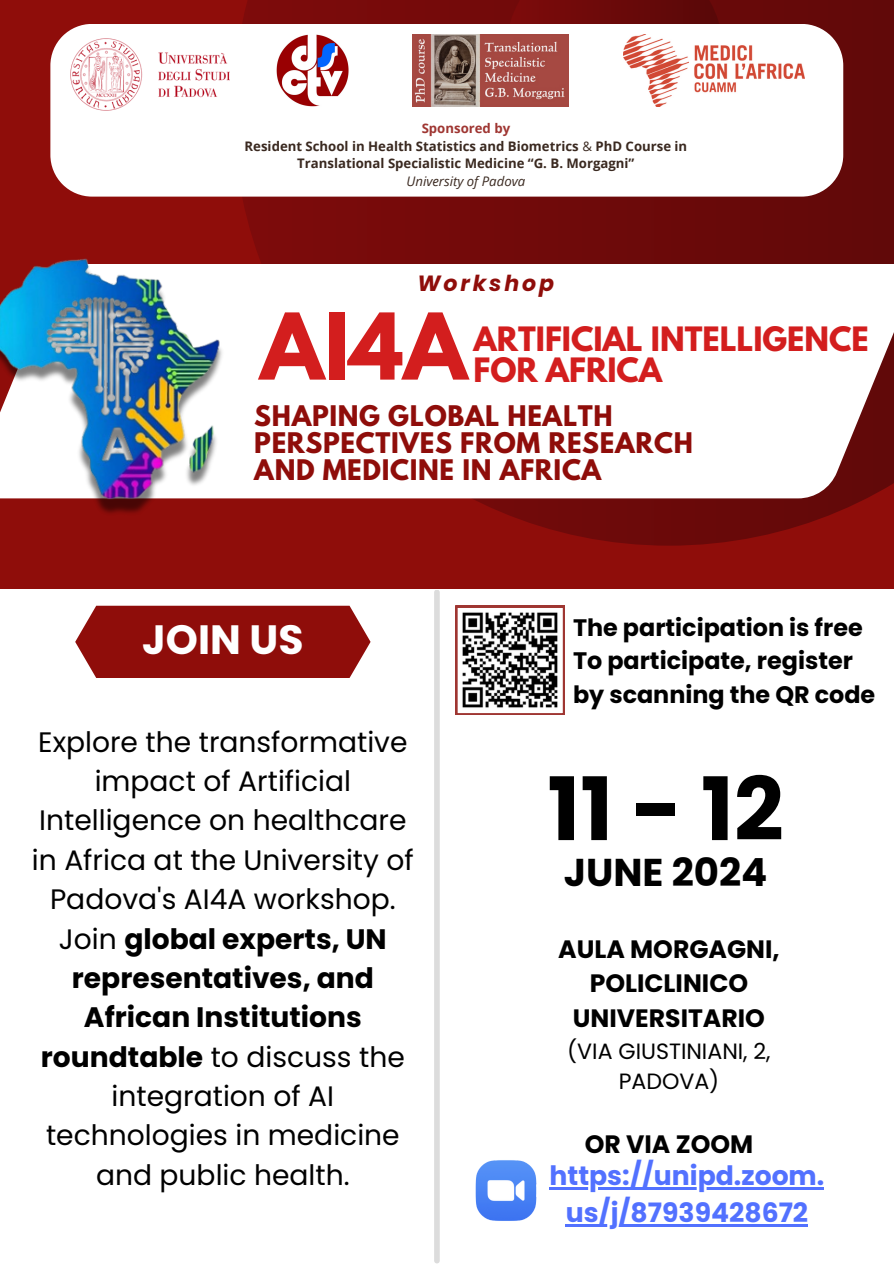
<style>
.page{position:relative;width:894px;height:1264px;background:#fff}
.page>*{position:absolute;margin:0;border:0;box-sizing:border-box;transform-origin:0 0}
.t1{font:700 87.45px "Poppins";color:#000}
.t2{font:700 81.45px "League Spartan";color:#d31e1e}
.t3{font:700 40.95px "Poppins";color:#fff}
.t4{font:700 38.7px "Poppins";color:#000}
.t5{font:700 29.7px/31.5px "League Spartan";color:#d31e1e}
.t6{font:28.2px/39.5px "Poppins";color:#000;text-align:center}
.t7{font:700 26.7px "Poppins";color:#5271ff}
.t8{font:700 25.2px/26.8px "League Spartan";letter-spacing:.025em;color:#8f0d0a}
.t9{font:700 25.05px/34.8px "Poppins";color:#000;text-align:center}
.t10{font:700 23.85px/33.5px "Poppins";color:#000}
.t11{font:22.05px/30.5px "Poppins";color:#000;text-align:center}
.t12{font:italic 700 22.05px "Poppins";letter-spacing:.13em;color:#8f0d0a}
.t13{font:700 13.2px/17.5px "Open Sans";color:#3a2920;text-align:center}
.t14{font:italic 13.2px "Open Sans";color:#3a2920}
.t15{font:700 13.2px "Open Sans";color:#9f3632}
.s1{font-weight:400}
.s2{font-weight:700}
</style>
<div class="page">
<div style="left:0;top:0;width:893px;height:1263px;background:#8f0d0a"></div>
<svg style="left:233px;top:0;width:660px;height:545px"></svg>
<div style="left:0;top:589px;width:893px;height:674px;background:#fff"></div>
<div style="left:233px;top:264px;width:660px;height:234px;background:#fff"></div>
<svg style="left:505px;top:0;width:218px;height:24px;background:#6a0909"></svg>
<div style="left:50px;top:24px;width:793px;height:173px;background:#fff"></div>
<div style="left:434px;top:590px;width:5px;height:673px;background:#dcdcdc"></div>
<img style="left:623px;top:35px;width:181px;height:72px">
<img style="left:412px;top:35px;width:156px;height:72px">
<img style="left:277px;top:35px;width:72px;height:72px">
<img style="left:70px;top:39px;width:159px;height:72px">
<hr style="left:549px;top:1187px;width:275px;height:2px;background:#5271ff">
<hr style="left:565px;top:1224px;width:243px;height:2px;background:#5271ff">
<img style="left:475px;top:1160px;width:62px;height:61px">
<svg style="left:455px;top:605px;width:109px;height:110px"></svg>
<svg style="left:75px;top:605px;width:295px;height:73px;background:#97201d"></svg>
<img style="left:0;top:258px;width:233px;height:256px">
<p class="t15" style="left:421px;top:119px;width:90px">Sponsored by</p>
<p class="t13" style="left:244px;top:137px;width:444px">Resident School in Health Statistics and Biometrics <span class="s1">&amp;</span> PhD Course in<br>Translational Specialistic Medicine “G. B. Morgagni”</p>
<h6 class="t14" style="left:406px;top:172px;width:120px">University of Padova</h6>
<p class="t12" style="left:417px;top:268px;width:138px">Workshop</p>
<h4 class="t2" style="left:260px;top:306px;width:208px">AI4A</h4>
<h6 class="t5" style="left:473px;top:326px;width:396px">ARTIFICIAL INTELLIGENCE<br>FOR AFRICA</h6>
<h3 class="t8" style="left:254px;top:406px;width:440px">SHAPING GLOBAL HEALTH<br>PERSPECTIVES FROM RESEARCH<br>AND MEDICINE IN AFRICA</h3>
<p class="t3" style="left:142px;top:611px;width:163px">JOIN US</p>
<p class="t6" style="left:32px;top:722px;width:383px">Explore the transformative impact of Artificial<br>Intelligence on healthcare in Africa at the University of<br>Padova's AI4A workshop.<br>Join <span class="s2">global experts, UN representatives, and<br>African Institutions roundtable</span> to discuss the integration of AI technologies in medicine and public health.</p>
<h2 class="t10" style="left:573px;top:610px;width:291px">The participation is free</h2>
<h3 class="t10" style="left:573px;top:644px;width:304px">To participate, register by scanning the QR code</h3>
<p class="t1" style="left:547px;top:748px;width:238px">11-12</p>
<p class="t4" style="left:563px;top:845px;width:205px">JUNE 2024</p>
<p class="t9" style="left:558px;top:931px;width:223px">AULA MORGAGNI,<br>POLICLINICO<br>UNIVERSITARIO</p>
<p class="t11" style="left:567px;top:1035px;width:205px">(VIA GIUSTINIANI, 2,<br>PADOVA)</p>
<h1 class="t9" style="left:584px;top:1127px;width:170px">OR VIA ZOOM</h1>
<h5 class="t7" style="left:549px;top:1156px;width:276px">https://unipd.zoom.</h5>
<p class="t7" style="left:565px;top:1194px;width:244px">us/j/87939428672</p>
</div>
